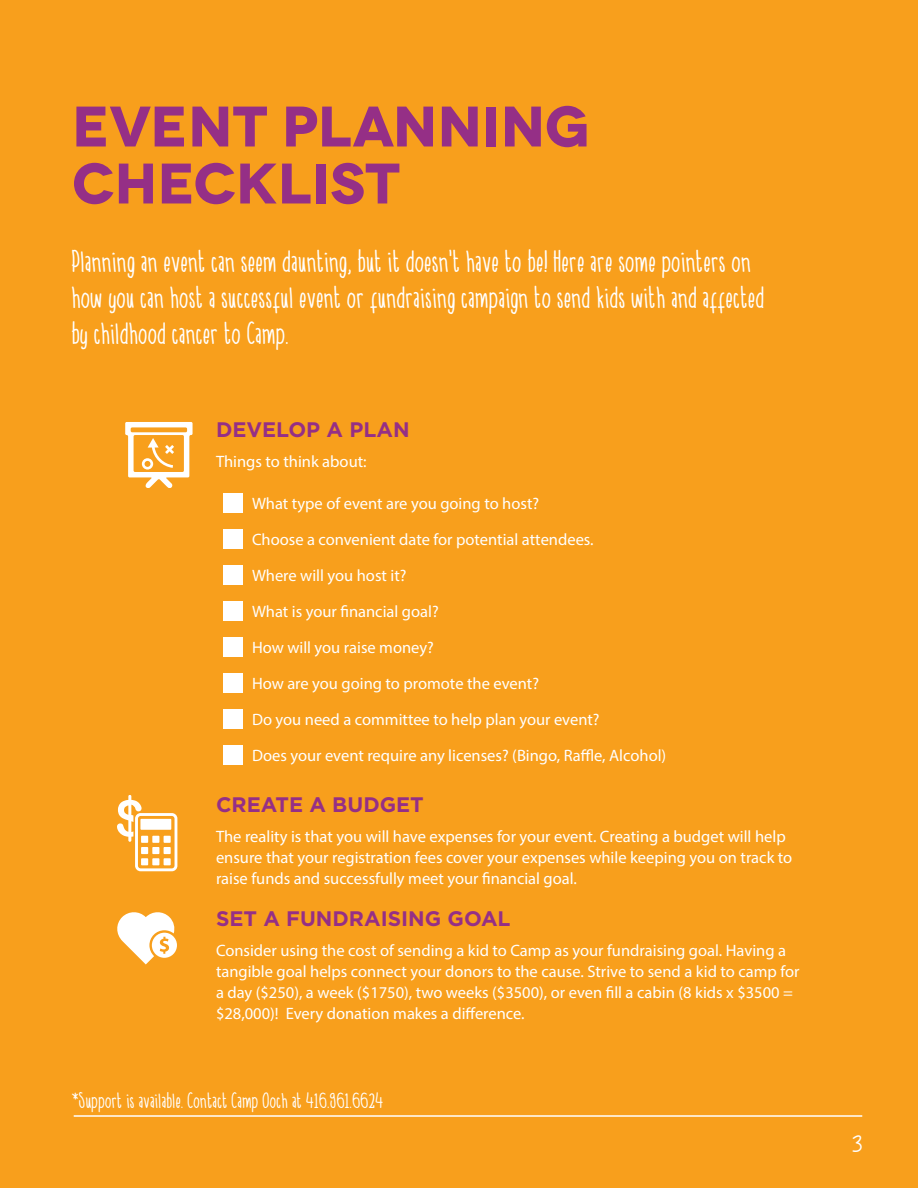
<style>
.page{position:relative;width:918px;height:1188px;background:#f89f1c}
.page>*{position:absolute;margin:0;border:0;box-sizing:border-box;transform-origin:0 0}
.t1{font:700 57px/57px "Novecentowide";color:#952f86}
.Paragraph_Style_1{font:30px/36px "A Dayin September";letter-spacing:.04em;color:#fff}
.Paragraph_Style_1-2{font:21px "A Dayin September";letter-spacing:.04em;color:#fff}
.Paragraph_Style_1-3{font:700 21px "Gotham";color:#952f86}
.Paragraph_Style_1-4{font:16.5px/21px "Myriad Pro";color:#fff}
</style>
<div class="page">
<svg style="left:117px;top:912px;width:60px;height:52px"></svg>
<svg style="left:117px;top:796px;width:54px;height:69px"></svg>
<div style="left:135px;top:813px;width:42px;height:58px;border:3px solid #fff;border-radius:4px"></div>
<svg style="left:126px;top:422px;width:67px;height:66px"></svg>
<hr style="left:74px;top:1115px;width:788px;height:2px;background:#fff">
<div style="left:223px;top:493px;width:19px;height:19px;background:#fff"></div>
<div style="left:223px;top:529px;width:19px;height:19px;background:#fff"></div>
<div style="left:223px;top:565px;width:19px;height:20px;background:#fff"></div>
<div style="left:223px;top:601px;width:19px;height:20px;background:#fff"></div>
<div style="left:223px;top:637px;width:19px;height:20px;background:#fff"></div>
<div style="left:223px;top:673px;width:19px;height:20px;background:#fff"></div>
<div style="left:223px;top:710px;width:19px;height:19px;background:#fff"></div>
<div style="left:223px;top:746px;width:19px;height:19px;background:#fff"></div>
<p class="t1" style="left:72px;top:98px;width:519px">EVENT PLANNING<br>CHECKLIST</p>
<p class="Paragraph_Style_1" style="left:72px;top:245px;width:693px">Planning an event can seem daunting, but it doesn't have to be! Here are some pointers on how you can host a successful event or fundraising campaign to send kids with and affected by childhood cancer to Camp.</p>
<p class="Paragraph_Style_1-3" style="left:216px;top:416px;width:195px">DEVELOP A PLAN</p>
<p class="Paragraph_Style_1-4" style="left:216px;top:451px;width:152px">Things to think about:</p>
<p class="Paragraph_Style_1-4" style="left:252px;top:493px;width:289px">What type of event are you going to host?</p>
<p class="Paragraph_Style_1-4" style="left:252px;top:529px;width:343px">Choose a convenient date for potential attendees.</p>
<p class="Paragraph_Style_1-4" style="left:252px;top:565px;width:156px">Where will you host it?</p>
<p class="Paragraph_Style_1-4" style="left:252px;top:601px;width:188px">What is your financial goal?</p>
<p class="Paragraph_Style_1-4" style="left:252px;top:637px;width:184px">How will you raise money?</p>
<p class="Paragraph_Style_1-4" style="left:252px;top:673px;width:289px">How are you going to promote the event?</p>
<p class="Paragraph_Style_1-4" style="left:252px;top:709px;width:349px">Do you need a committee to help plan your event?</p>
<p class="Paragraph_Style_1-4" style="left:252px;top:745px;width:416px">Does your event require any licenses? (Bingo, Raffle, Alcohol)</p>
<p class="Paragraph_Style_1-3" style="left:216px;top:791px;width:209px">CREATE A BUDGET</p>
<p class="Paragraph_Style_1-4" style="left:216px;top:826px;width:578px">The reality is that you will have expenses for your event. Creating a budget will help ensure that your registration fees cover your expenses while keeping you on track to raise funds and successfully meet your financial goal.</p>
<p class="Paragraph_Style_1-3" style="left:216px;top:905px;width:296px">SET A FUNDRAISING GOAL</p>
<p class="Paragraph_Style_1-4" style="left:216px;top:940px;width:585px">Consider using the cost of sending a kid to Camp as your fundraising goal. Having a tangible goal helps connect your donors to the cause. Strive to send a kid to camp for a day ($250), a week ($1750), two weeks ($3500), or even fill a cabin (8 kids x $3500 = $28,000)! Every donation makes a difference.</p>
<p class="Paragraph_Style_1-2" style="left:72px;top:1091px;width:313px">*Support is available. Contact Camp Ooch at 416.961.6624</p>
</div>
